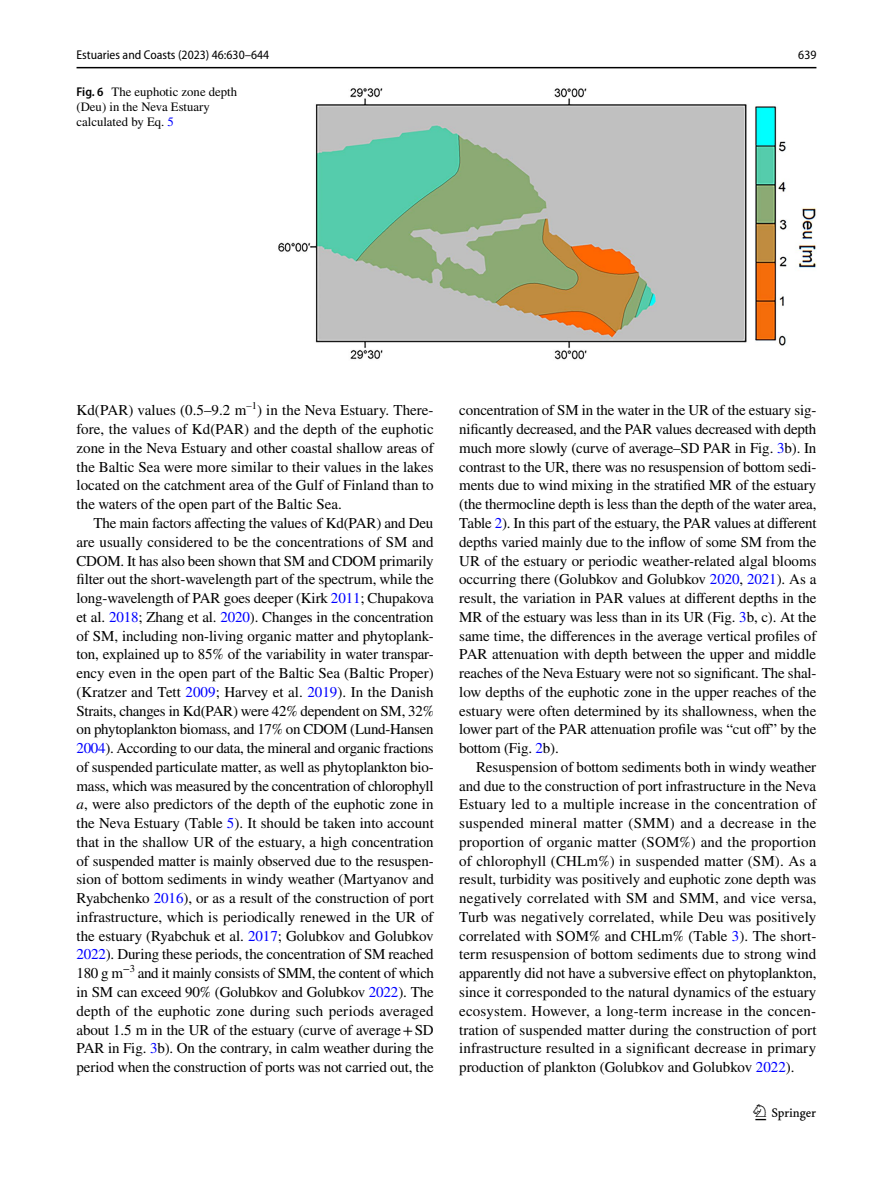
<style>
.page{position:relative;width:893px;height:1187px;background:#fff}
.page>*{position:absolute;margin:0;border:0;box-sizing:border-box;transform-origin:0 0}
.t1{font:22.5px "Springnew Regular 2";color:#000}
.t2{font:15px/18.8px "STIX";color:#000;text-align:justify}
.t3{font:12.75px/15px "STIX";color:#000}
.t4{font:semi-condensed 12.75px "Myriad Pro";color:#000}
.s1{font-family:"Myriad Pro";font-weight:600;font-stretch:semi-condensed}
.s2{color:#00f}
.s3{font-style:italic}
</style>
<div class="page">
<hr style="left:77px;top:67px;width:739px;height:1px;background:#000">
<img style="left:278px;top:88px;width:538px;height:272px">
<p class="t4" style="left:77px;top:48px;width:194px">Estuaries and Coasts (2023) 46:630–644</p>
<p class="t4" style="left:798px;top:48px;width:20px">639</p>
<p class="t3" style="left:77px;top:85px;width:162px"><span class="s1">Fig. 6</span> The euphotic zone depth (Deu) in the Neva Estuary calculated by Eq. <span class="s2">5</span></p>
<p class="t2" style="left:77px;top:402px;width:359px">Kd(PAR) values (0.5–9.2 m<sup>–1</sup>) in the Neva Estuary. There&shy;fore, the values of Kd(PAR) and the depth of the euphotic zone in the Neva Estuary and other coastal shallow areas of the Baltic Sea were more similar to their values in the lakes located on the catchment area of the Gulf of Finland than to the waters of the open part of the Baltic Sea.</p>
<p class="t2" style="left:77px;top:514px;width:359px;text-indent:17px">The main factors affecting the values of Kd(PAR) and Deu are usually considered to be the concentrations of SM and CDOM. It has also been shown that SM and CDOM primarily filter out the short-wavelength part of the spectrum, while the long-wavelength of PAR goes deeper (Kirk <span class="s2">2011</span>; Chupakova et al. <span class="s2">2018</span>; Zhang et al. <span class="s2">2020</span>). Changes in the concentration of SM, including non-living organic matter and phytoplank&shy;ton, explained up to 85% of the variability in water transpar&shy;ency even in the open part of the Baltic Sea (Baltic Proper) (Kratzer and Tett <span class="s2">2009</span>; Harvey et al. <span class="s2">2019</span>). In the Danish Straits, changes in Kd(PAR) were 42% dependent on SM, 32% on phytoplankton biomass, and 17% on CDOM (Lund-Hansen <span class="s2">2004</span>). According to our data, the mineral and organic fractions of suspended particulate matter, as well as phytoplankton bio&shy;mass, which was measured by the concentration of chlorophyll <span class="s3">a</span>, were also predictors of the depth of the euphotic zone in the Neva Estuary (Table <span class="s2">5</span>). It should be taken into account that in the shallow UR of the estuary, a high concentration of suspended matter is mainly observed due to the resuspen&shy;sion of bottom sediments in windy weather (Martyanov and Ryabchenko <span class="s2">2016</span>), or as a result of the construction of port infrastructure, which is periodically renewed in the UR of the estuary (Ryabchuk et al. <span class="s2">2017</span>; Golubkov and Golubkov <span class="s2">2022</span>). During these periods, the concentration of SM reached 180 g m<sup>−3</sup> and it mainly consists of SMM, the content of which in SM can exceed 90% (Golubkov and Golubkov <span class="s2">2022</span>). The depth of the euphotic zone during such periods averaged about 1.5 m in the UR of the estuary (curve of average+SD PAR in Fig. <span class="s2">3</span>b). On the contrary, in calm weather during the period when the construction of ports was not carried out, the</p>
<p class="t2" style="left:459px;top:402px;width:359px">concentration of SM in the water in the UR of the estuary sig&shy;nificantly decreased, and the PAR values decreased with depth much more slowly (curve of average–SD PAR in Fig. <span class="s2">3</span>b). In contrast to the UR, there was no resuspension of bottom sedi&shy;ments due to wind mixing in the stratified MR of the estuary (the thermocline depth is less than the depth of the water area, Table <span class="s2">2</span>). In this part of the estuary, the PAR values at different depths varied mainly due to the inflow of some SM from the UR of the estuary or periodic weather-related algal blooms occurring there (Golubkov and Golubkov <span class="s2">2020</span>, <span class="s2">2021</span>). As a result, the variation in PAR values at different depths in the MR of the estuary was less than in its UR (Fig. <span class="s2">3</span>b, c). At the same time, the differences in the average vertical profiles of PAR attenuation with depth between the upper and middle reaches of the Neva Estuary were not so significant. The shal&shy;low depths of the euphotic zone in the upper reaches of the estuary were often determined by its shallowness, when the lower part of the PAR attenuation profile was “cut off” by the bottom (Fig. <span class="s2">2</span>b).</p>
<p class="t2" style="left:459px;top:758px;width:359px;text-indent:17px">Resuspension of bottom sediments both in windy weather and due to the construction of port infrastructure in the Neva Estuary led to a multiple increase in the concentration of suspended mineral matter (SMM) and a decrease in the proportion of organic matter (SOM%) and the proportion of chlorophyll (CHLm%) in suspended matter (SM). As a result, turbidity was positively and euphotic zone depth was negatively correlated with SM and SMM, and vice versa, Turb was negatively correlated, while Deu was positively correlated with SOM% and CHLm% (Table <span class="s2">3</span>). The short&shy;term resuspension of bottom sediments due to strong wind apparently did not have a subversive effect on phytoplankton, since it corresponded to the natural dynamics of the estuary ecosystem. However, a long-term increase in the concen&shy;tration of suspended matter during the construction of port infrastructure resulted in a significant decrease in primary production of plankton (Golubkov and Golubkov <span class="s2">2022</span>).</p>
<h1 class="t1" style="left:755px;top:1104px;width:62px">1 3</h1>
</div>
